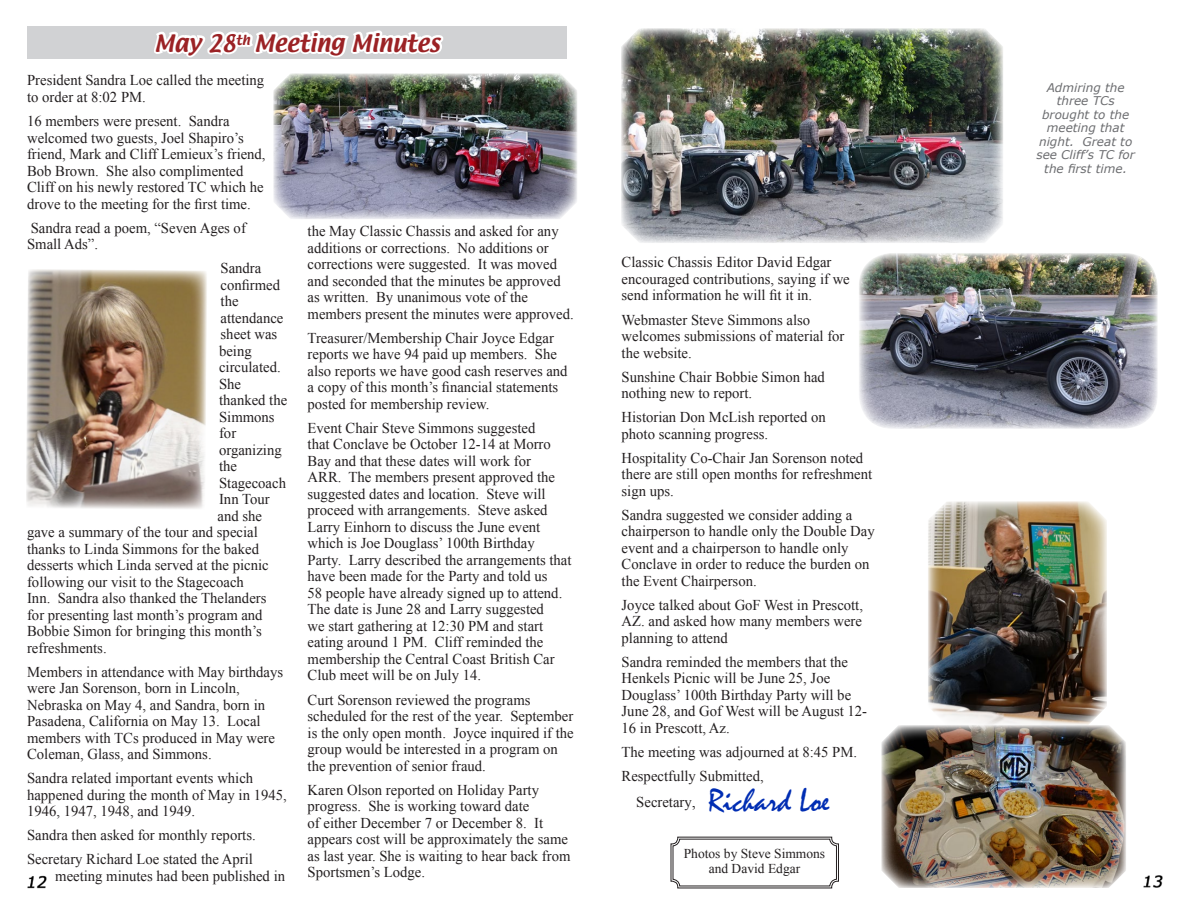
<style>
.page{position:relative;width:1188px;height:918px;background:#fff}
.page>*{position:absolute;margin:0;border:0;box-sizing:border-box;transform-origin:0 0}
.t1{font:33px "Mistral";color:#002db3}
.t2{font:21px "Textile";color:#9b2225}
.t3{font:15px/16.5px "Times New Roman";color:#231f20}
.t4{font:13.5px/15px "Times New Roman";color:#231f20;text-align:center}
.t5{font:italic 12px/13.5px "Verdana";color:#6c6d70;text-align:center}
.s1{font-family:"Times New Roman";font-size:15px;color:#231f20}
.s2{font-family:"Times New Roman";font-size:16.5px;color:#231f20}
</style>
<div class="page">
<img style="left:27px;top:875px;width:20px;height:14px">
<div style="left:27px;top:26px;width:540px;height:33px;background:#d1d2d4"></div>
<svg style="left:154px;top:30px;width:290px;height:28px"></svg>
<img style="left:1143px;top:875px;width:20px;height:13px">
<img style="left:26px;top:269px;width:181px;height:240px">
<svg style="left:670px;top:836px;width:169px;height:53px"></svg>
<div style="left:673px;top:839px;width:164px;height:47px;border:1px solid #231f20;border-radius:7px"></div>
<img style="left:273px;top:73px;width:304px;height:146px">
<img style="left:859px;top:253px;width:299px;height:176px">
<img style="left:928px;top:501px;width:179px;height:224px">
<img style="left:881px;top:725px;width:245px;height:163px">
<img style="left:621px;top:28px;width:382px;height:215px">
<p class="t2" style="left:154px;top:28px;width:287px">May 28<sup>th</sup> Meeting Minutes</p>
<p class="t3" style="left:27px;top:72px;width:239px">President Sandra Loe called the meeting to order at 8:02 PM.</p>
<p class="t3" style="left:27px;top:113px;width:240px">16 members were present. Sandra welcomed two guests, Joel Shapiro’s friend, Mark and Cliff Lemieux’s friend, Bob Brown. She also complimented Cliff on his newly restored TC which he drove to the meeting for the first time.</p>
<p class="t3" style="left:27px;top:219px;width:220px">Sandra read a poem, “Seven Ages of<br>Small Ads”.</p>
<p class="t3" style="left:221px;top:260px;width:42px">Sandra</p>
<p class="t3" style="left:221px;top:276px;width:61px">confirmed</p>
<p class="t3" style="left:221px;top:293px;width:19px">the</p>
<p class="t3" style="left:221px;top:309px;width:64px">attendance</p>
<p class="t3" style="left:221px;top:326px;width:58px">sheet was</p>
<p class="t3" style="left:219px;top:342px;width:34px">being</p>
<p class="t3" style="left:219px;top:359px;width:61px">circulated.</p>
<p class="t3" style="left:219px;top:375px;width:24px">She</p>
<p class="t3" style="left:219px;top:392px;width:70px">thanked the</p>
<p class="t3" style="left:219px;top:408px;width:57px">Simmons</p>
<p class="t3" style="left:219px;top:425px;width:19px">for</p>
<p class="t3" style="left:219px;top:441px;width:64px">organizing</p>
<p class="t3" style="left:219px;top:458px;width:19px">the</p>
<p class="t3" style="left:219px;top:474px;width:68px">Stagecoach</p>
<p class="t3" style="left:219px;top:491px;width:52px">Inn Tour</p>
<p class="t3" style="left:218px;top:507px;width:46px">and she</p>
<p class="t3" style="left:27px;top:524px;width:232px">gave a summary of the tour and special</p>
<p class="t3" style="left:27px;top:540px;width:233px">thanks to Linda Simmons for the baked</p>
<p class="t3" style="left:27px;top:557px;width:243px">desserts which Linda served at the picnic</p>
<p class="t3" style="left:27px;top:573px;width:218px">following our visit to the Stagecoach</p>
<p class="t3" style="left:27px;top:590px;width:241px">Inn. Sandra also thanked the Thelanders</p>
<p class="t3" style="left:27px;top:606px;width:237px">for presenting last month’s program and</p>
<p class="t3" style="left:27px;top:623px;width:236px">Bobbie Simon for bringing this month’s</p>
<p class="t3" style="left:27px;top:639px;width:79px">refreshments.</p>
<p class="t3" style="left:27px;top:663px;width:257px">Members in attendance with May birthdays were Jan Sorenson, born in Lincoln, Nebraska on May 4, and Sandra, born in Pasadena, California on May 13. Local members with TCs produced in May were Coleman, Glass, and Simmons.</p>
<p class="t3" style="left:27px;top:770px;width:261px">Sandra related important events which happened during the month of May in 1945,<br>1946, 1947, 1948, and 1949.</p>
<p class="t3" style="left:27px;top:823px;width:228px;line-height:24px">Sandra then asked for monthly reports.<br>Secretary Richard Loe stated the April</p>
<p class="t3" style="left:55px;top:867px;width:231px">meeting minutes had been published in</p>
<p class="t3" style="left:308px;top:223px;width:266px">the May Classic Chassis and asked for any additions or corrections. No additions or corrections were suggested. It was moved and seconded that the minutes be approved as written. By unanimous vote of the members present the minutes were approved.</p>
<p class="t3" style="left:308px;top:329px;width:262px">Treasurer/Membership Chair Joyce Edgar reports we have 94 paid up members. She also reports we have good cash reserves and a copy of this month’s financial statements posted for membership review.</p>
<p class="t3" style="left:308px;top:419px;width:265px">Event Chair Steve Simmons suggested<br>that Conclave be October 12-14 at Morro Bay and that these dates will work for<br>ARR. The members present approved the suggested dates and location. Steve will proceed with arrangements. Steve asked Larry Einhorn to discuss the June event which is Joe Douglass’ 100th Birthday<br>Party. Larry described the arrangements that have been made for the Party and told us<br>58 people have already signed up to attend.<br>The date is June 28 and Larry suggested<br>we start gathering at 12:30 PM and start eating around 1 PM. Cliff reminded the membership the Central Coast British Car Club meet will be on July 14.</p>
<p class="t3" style="left:308px;top:691px;width:268px">Curt Sorenson reviewed the programs scheduled for the rest of the year. September is the only open month. Joyce inquired if the group would be interested in a program on the prevention of senior fraud.</p>
<p class="t3" style="left:308px;top:781px;width:264px">Karen Olson reported on Holiday Party progress. She is working toward date<br>of either December 7 or December 8. It appears cost will be approximately the same as last year. She is waiting to hear back from Sportsmen’s Lodge.</p>
<p class="t3" style="left:622px;top:254px;width:230px">Classic Chassis Editor David Edgar encouraged contributions, saying if we send information he will fit it in.</p>
<p class="t3" style="left:622px;top:311px;width:224px">Webmaster Steve Simmons also welcomes submissions of material for the website.</p>
<p class="t3" style="left:622px;top:368px;width:205px">Sunshine Chair Bobbie Simon had nothing new to report.</p>
<p class="t3" style="left:622px;top:409px;width:206px">Historian Don McLish reported on photo scanning progress.</p>
<p class="t3" style="left:622px;top:449px;width:252px">Hospitality Co-Chair Jan Sorenson noted there are still open months for refreshment sign ups.</p>
<p class="t3" style="left:622px;top:506px;width:255px">Sandra suggested we consider adding a chairperson to handle only the Double Day event and a chairperson to handle only Conclave in order to reduce the burden on the Event Chairperson.</p>
<p class="t3" style="left:622px;top:596px;width:243px;text-align:justify">Joyce talked about GoF West in Prescott, AZ. and asked how many members were planning to attend</p>
<p class="t3" style="left:622px;top:653px;width:247px">Sandra reminded the members that the Henkels Picnic will be June 25, Joe Douglass’ 100th Birthday Party will be June 28, and Gof West will be August 12- 16 in Prescott, Az.</p>
<p class="t3" style="left:622px;top:740px;width:235px;line-height:24px">The meeting was adjourned at 8:45 PM.<br>Respectfully Submitted,</p>
<p class="t1" style="left:636px;top:782px;width:195px"><span class="s1">Secretary</span><span class="s2">,</span> Richard Loe</p>
<p class="t4" style="left:684px;top:846px;width:143px">Photos by Steve Simmons and David Edgar</p>
<p class="t5" style="left:1036px;top:81px;width:100px">Admiring the three TCs brought to the meeting that night. Great to see Cliff’s TC for the first time.</p>
</div>
